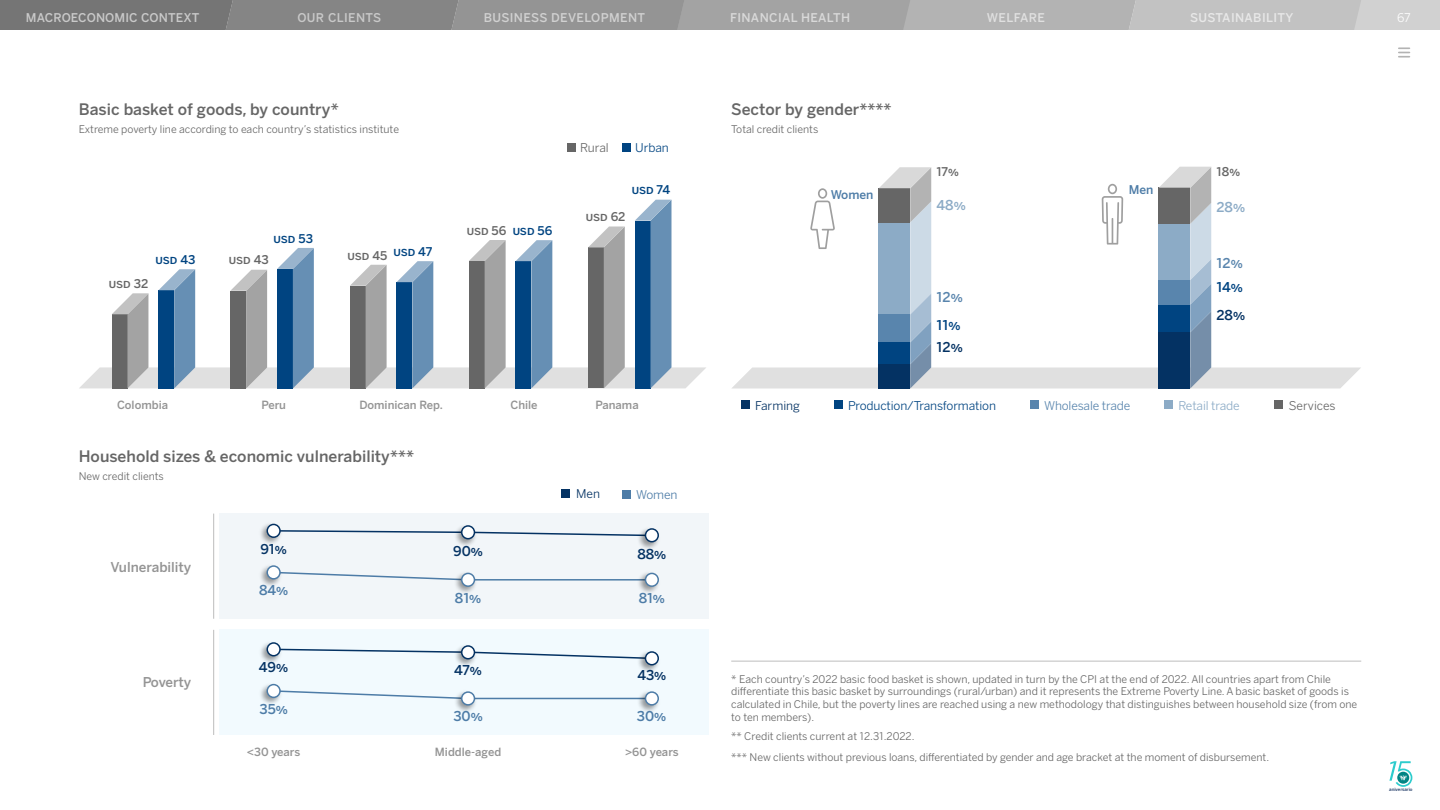
<style>
.page{position:relative;width:1440px;height:810px;background:#fff}
.page>*{position:absolute;margin:0;border:0;box-sizing:border-box;transform-origin:0 0}
.t1{font:500 15.75px "Benton Sans BBVA";color:#666}
.t2{font:500 13.5px "Benton Sans BBVA";color:#043263}
.t3{font:500 13.5px "Benton Sans BBVA";color:#949494}
.t4{font:500 13.5px "Benton Sans BBVA";color:#4d7ca7}
.t5{font:500 13.5px "Benton Sans BBVA";color:#8cabc6}
.t6{font:500 13.5px "Benton Sans BBVA";color:#004481}
.t7{font:500 13.5px "Benton Sans BBVA";color:#5985ad}
.t8{font:500 12px "Benton Sans BBVA";letter-spacing:-.005em;color:#666}
.t9{font:12px "Benton Sans BBVA";letter-spacing:-.01em;color:#004481}
.t10{font:500 12px "Benton Sans BBVA";letter-spacing:.01em;color:#c9c9c9}
.t11{font:500 12px "Benton Sans BBVA";letter-spacing:.03em;color:#d1d1d1}
.t12{font:500 12px "Benton Sans BBVA";letter-spacing:.03em;color:#d9d9d9}
.t13{font:500 12px "Benton Sans BBVA";letter-spacing:-.005em;color:#004481}
.t14{font:500 12px "Benton Sans BBVA";letter-spacing:.03em;color:#e8e8e8}
.t15{font:12px "Benton Sans BBVA";letter-spacing:-.01em;color:#5985ad}
.t16{font:12px "Benton Sans BBVA";color:#666}
.t17{font:12px "Benton Sans BBVA";letter-spacing:-.01em;color:#8cabc6}
.t18{font:500 12px "Benton Sans BBVA";letter-spacing:.03em;color:#c9c9c9}
.t19{font:12px "Benton Sans BBVA";color:#043263}
.t20{font:500 12px "Benton Sans BBVA";color:#4d7ca7}
.t21{font:500 12px "Benton Sans BBVA";letter-spacing:.03em;color:#e0e0e0}
.t22{font:12px "Benton Sans BBVA";letter-spacing:-.01em;color:#4d7ca7}
.t23{font:12px "Benton Sans BBVA";color:#fff}
.t24{font:500 11.25px "Benton Sans BBVA";color:#949494}
.t25{font:10.5px/12.8px "Benton Sans BBVA";color:#666}
.t26{font:500 4.43px "Benton Sans BBVA";color:#1c3764}
.s1{color:#004481}
</style>
<div class="page">
<svg style="left:1399px;top:47px;width:10px;height:11px"></svg>
<svg style="left:1389px;top:761px;width:23px;height:26px"></svg>
<svg style="left:0;top:0;width:1440px;height:30px;background:#9e9e9e"></svg>
<div style="left:567px;top:143px;width:9px;height:9px;background:#666"></div>
<div style="left:622px;top:143px;width:9px;height:9px;background:#004481"></div>
<svg style="left:79px;top:200px;width:627px;height:188px"></svg>
<div style="left:219px;top:514px;width:490px;height:105px;background:#f2f6f9"></div>
<hr style="left:213px;top:514px;width:1px;height:105px;background:#bdbdbd">
<div style="left:219px;top:630px;width:490px;height:105px;background:#f2fafe"></div>
<div style="left:561px;top:489px;width:9px;height:9px;background:#043263"></div>
<div style="left:622px;top:490px;width:9px;height:9px;background:#4d7ca7"></div>
<img style="left:261px;top:523px;width:15px;height:21px">
<img style="left:458px;top:542px;width:15px;height:4px">
<img style="left:639px;top:542px;width:19px;height:7px">
<svg style="left:266px;top:524px;width:393px;height:18px"></svg>
<img style="left:261px;top:567px;width:5px;height:17px">
<img style="left:457px;top:587px;width:17px;height:6px">
<img style="left:640px;top:587px;width:17px;height:6px">
<svg style="left:266px;top:565px;width:393px;height:22px"></svg>
<img style="left:261px;top:644px;width:5px;height:17px">
<img style="left:639px;top:665px;width:19px;height:7px">
<svg style="left:266px;top:642px;width:393px;height:23px"></svg>
<img style="left:261px;top:683px;width:14px;height:19px">
<img style="left:457px;top:706px;width:17px;height:6px">
<img style="left:640px;top:706px;width:17px;height:6px">
<svg style="left:266px;top:684px;width:393px;height:22px"></svg>
<hr style="left:213px;top:630px;width:1px;height:105px;background:#bdbdbd">
<div style="left:1274px;top:400px;width:9px;height:10px;background:#666"></div>
<div style="left:741px;top:400px;width:9px;height:10px;background:#043263"></div>
<div style="left:834px;top:400px;width:9px;height:10px;background:#004481"></div>
<div style="left:1030px;top:400px;width:9px;height:10px;background:#5985ad"></div>
<div style="left:1164px;top:400px;width:9px;height:10px;background:#8cabc6"></div>
<svg style="left:732px;top:167px;width:629px;height:222px"></svg>
<hr style="left:731px;top:661px;width:630px;height:1px;background:#bdbdbd">
<p class="t10" style="left:26px;top:10px;width:175px">MACROECONOMIC CONTEXT</p>
<p class="t18" style="left:298px;top:10px;width:85px">OUR CLIENTS</p>
<p class="t11" style="left:484px;top:10px;width:163px">BUSINESS DEVELOPMENT</p>
<p class="t12" style="left:730px;top:10px;width:122px">FINANCIAL HEALTH</p>
<p class="t21" style="left:987px;top:10px;width:59px">WELFARE</p>
<p class="t14" style="left:1190px;top:10px;width:105px">SUSTAINABILITY</p>
<p class="t23" style="left:1397px;top:10px;width:15px">67</p>
<h1 class="t1" style="left:79px;top:100px;width:262px">Basic basket of goods, by country*</h1>
<p class="t25" style="left:79px;top:123px;width:322px">Extreme poverty line according to each country’s statistics institute</p>
<p class="t8" style="left:109px;top:276px;width:41px">USD 32</p>
<p class="t13" style="left:274px;top:231px;width:41px">USD 53</p>
<p class="t13" style="left:156px;top:252px;width:42px">USD 43</p>
<p class="t8" style="left:229px;top:252px;width:42px">USD 43</p>
<p class="t8" style="left:348px;top:248px;width:86px">USD 45 <sup>USD</sup> <sup>47</sup></p>
<p class="t8" style="left:467px;top:223px;width:87px">USD 56 <span class="s1">USD 56</span></p>
<p class="t16" style="left:580px;top:141px;width:30px">Rural</p>
<p class="t9" style="left:635px;top:141px;width:35px">Urban</p>
<p class="t13" style="left:632px;top:183px;width:40px">USD 74</p>
<p class="t8" style="left:586px;top:210px;width:41px">USD 62</p>
<p class="t24" style="left:117px;top:398px;width:53px">Colombia</p>
<p class="t24" style="left:261px;top:398px;width:26px">Peru</p>
<p class="t24" style="left:359px;top:398px;width:85px">Dominican Rep.</p>
<p class="t24" style="left:510px;top:398px;width:29px">Chile</p>
<p class="t24" style="left:595px;top:398px;width:45px">Panama</p>
<h1 class="t1" style="left:79px;top:447px;width:337px">Household sizes &amp; economic vulnerability***</h1>
<p class="t25" style="left:79px;top:470px;width:87px">New credit clients</p>
<p class="t19" style="left:576px;top:486px;width:25px">Men</p>
<p class="t22" style="left:636px;top:487px;width:43px">Women</p>
<p class="t3" style="left:110px;top:559px;width:82px">Vulnerability</p>
<p class="t3" style="left:143px;top:674px;width:50px">Poverty</p>
<p class="t2" style="left:260px;top:540px;width:28px">91%</p>
<p class="t2" style="left:453px;top:543px;width:31px">90%</p>
<p class="t2" style="left:637px;top:546px;width:30px">88%</p>
<p class="t4" style="left:259px;top:582px;width:31px">84%</p>
<p class="t4" style="left:455px;top:590px;width:28px">81%</p>
<p class="t4" style="left:639px;top:590px;width:28px">81%</p>
<p class="t2" style="left:259px;top:659px;width:31px">49%</p>
<p class="t2" style="left:454px;top:661px;width:29px">47%</p>
<p class="t2" style="left:637px;top:666px;width:30px">43%</p>
<p class="t4" style="left:259px;top:700px;width:30px">35%</p>
<p class="t4" style="left:453px;top:708px;width:31px">30%</p>
<p class="t4" style="left:637px;top:708px;width:31px">30%</p>
<p class="t24" style="left:247px;top:745px;width:55px">&lt;30 years</p>
<p class="t24" style="left:435px;top:745px;width:68px">Middle-aged</p>
<p class="t24" style="left:625px;top:745px;width:55px">&gt;60 years</p>
<h1 class="t1" style="left:731px;top:100px;width:162px">Sector by gender****</h1>
<p class="t25" style="left:731px;top:123px;width:89px">Total credit clients</p>
<p class="t8" style="left:936px;top:164px;width:24px">17%</p>
<p class="t20" style="left:831px;top:187px;width:44px">Women</p>
<p class="t20" style="left:1129px;top:182px;width:26px">Men</p>
<p class="t5" style="left:936px;top:197px;width:31px">48%</p>
<p class="t7" style="left:936px;top:289px;width:28px">12%</p>
<p class="t6" style="left:936px;top:317px;width:25px">11%</p>
<p class="t2" style="left:936px;top:339px;width:28px">12%</p>
<p class="t8" style="left:1216px;top:164px;width:25px">18%</p>
<p class="t5" style="left:1216px;top:199px;width:30px">28%</p>
<p class="t7" style="left:1216px;top:255px;width:28px">12%</p>
<p class="t6" style="left:1216px;top:279px;width:28px">14%</p>
<p class="t2" style="left:1216px;top:307px;width:30px">28%</p>
<p class="t19" style="left:755px;top:398px;width:46px">Farming</p>
<p class="t9" style="left:848px;top:398px;width:149px">Production/Transformation</p>
<p class="t15" style="left:1044px;top:398px;width:88px">Wholesale trade</p>
<p class="t17" style="left:1178px;top:398px;width:63px">Retail trade</p>
<p class="t16" style="left:1289px;top:398px;width:48px">Services</p>
<p class="t25" style="left:731px;top:672px;width:628px">* Each country’s 2022 basic food basket is shown, updated in turn by the CPI at the end of 2022. All countries apart from Chile differentiate this basic basket by surroundings (rural/urban) and it represents the Extreme Poverty Line. A basic basket of goods is calculated in Chile, but the poverty lines are reached using a new methodology that distinguishes between household size (from one to ten members).</p>
<p class="t25" style="left:731px;top:726px;width:539px;line-height:21px">** Credit clients current at 12.31.2022.<br>*** New clients without previous loans, differentiated by gender and age bracket at the moment of disbursement.</p>
<p class="t26" style="left:1389px;top:787px;width:25px">aniversario</p>
</div>
